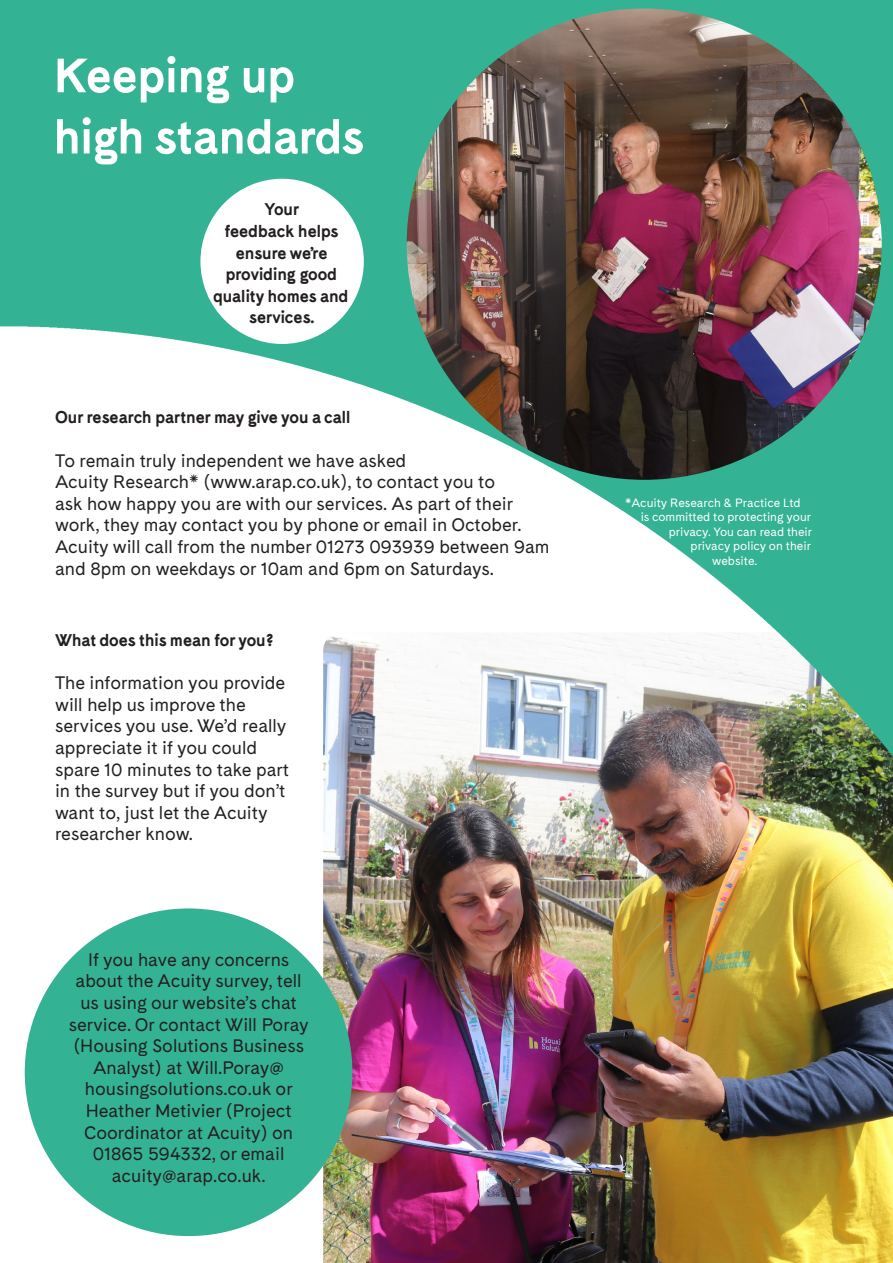
<style>
.page{position:relative;width:893px;height:1263px;background:#fff}
.page>*{position:absolute;margin:0;border:0;box-sizing:border-box;transform-origin:0 0}
.t1{font:700 51px/61.2px "Cadiz";color:#fff}
.t2{font:18px/21.6px "Cadiz";color:#231f20}
.t3{font:700 18px/21.6px "Cadiz";color:#231f20;text-align:center}
.t4{font:12px "Cadiz";color:#fff}
</style>
<div class="page">
<img style="left:0;top:0;width:893px;height:1263px">
<div style="left:25px;top:908px;width:327px;height:328px;background:#34b294;border-radius:50%"></div>
<div style="left:200px;top:179px;width:164px;height:165px;background:#fff;border-radius:50%"></div>
<img style="left:407px;top:9px;width:475px;height:471px">
<p class="t1" style="left:54px;top:44px;width:311px">Keeping up high standards</p>
<p class="t3" style="left:213px;top:198px;width:137px">Your<br>feedback helps ensure we’re providing good quality homes and services.</p>
<p class="t3" style="left:55px;top:406px;width:297px">Our research partner may give you a call</p>
<p class="t2" style="left:55px;top:450px;width:496px">To remain truly independent we have asked<br>Acuity Research* (www.arap.co.uk), to contact you to<br>ask how happy you are with our services. As part of their work, they may contact you by phone or email in October.<br>Acuity will call from the number 01273 093939 between 9am and 8pm on weekdays or 10am and 6pm on Saturdays.</p>
<p class="t3" style="left:55px;top:629px;width:220px">What does this mean for you?</p>
<p class="t2" style="left:55px;top:673px;width:236px">The information you provide will help us improve the services you use. We’d really appreciate it if you could spare 10 minutes to take part in the survey but if you don’t want to, just let the Acuity researcher know.</p>
<p class="t2" style="left:69px;top:950px;width:242px;text-align:center">If you have any concerns about the Acuity survey, tell us using our website’s chat service. Or contact Will Poray (Housing Solutions Business<br>Analyst) at Will.Poray@ housingsolutions.co.uk or<br>Heather Metivier (Project<br>Coordinator at Acuity) on<br>01865 594332, or email acuity@arap.co.uk.</p>
<p class="t4" style="left:625px;top:495px;width:177px">*Acuity Research &amp; Practice Ltd</p>
<p class="t4" style="left:641px;top:510px;width:172px">is committed to protecting your</p>
<p class="t4" style="left:669px;top:524px;width:145px">privacy. You can read their</p>
<p class="t4" style="left:691px;top:539px;width:122px">privacy policy on their</p>
<p class="t4" style="left:712px;top:553px;width:47px">website.</p>
</div>
